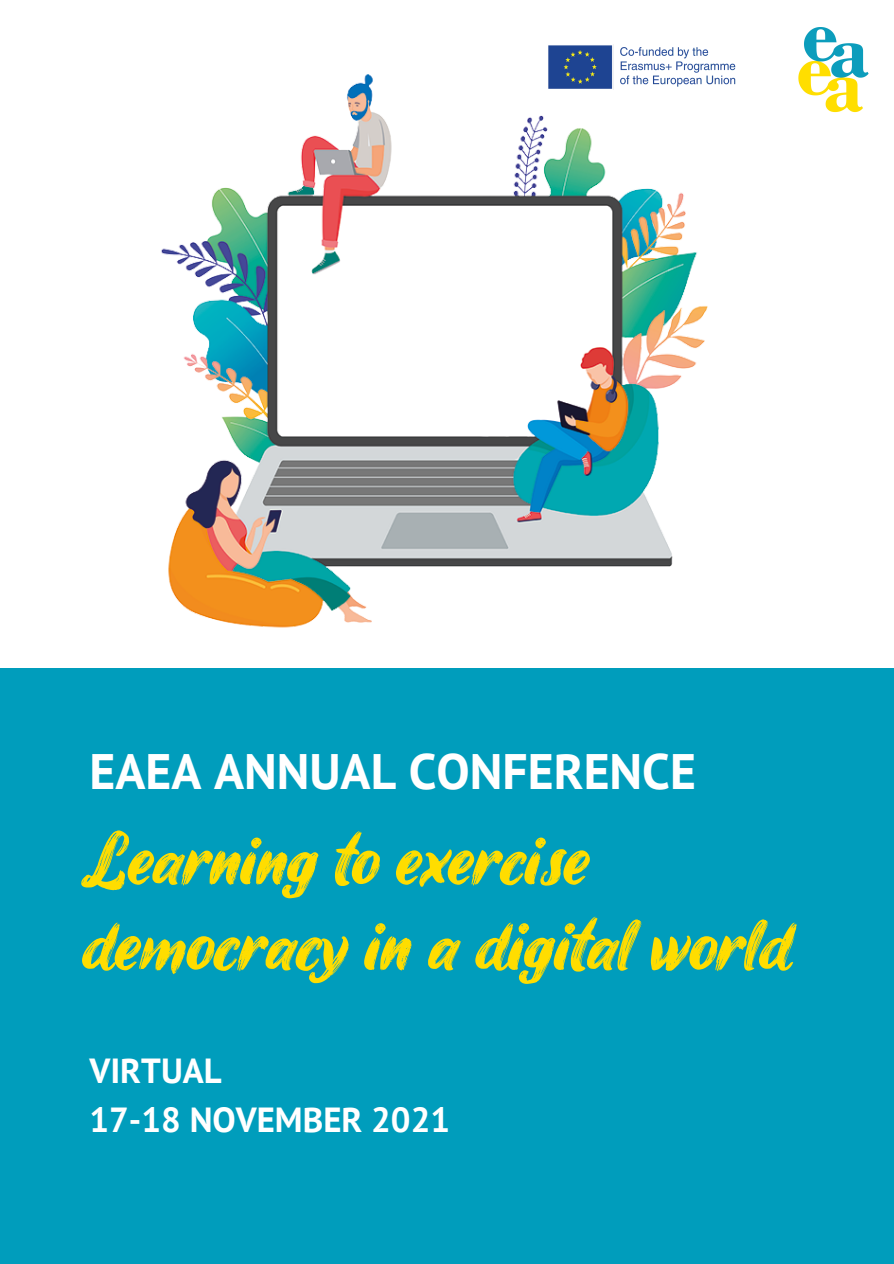
<style>
.page{position:relative;width:894px;height:1264px;background:#fff}
.page>*{position:absolute;margin:0;border:0;box-sizing:border-box;transform-origin:0 0}
.t1{font:69.15px/85.5px "James Stroker";color:#fd0}
.t2{font:700 49.65px "PT Sans";color:#fff}
.t3{font:700 34.8px "PT Sans";color:#fff}
</style>
<div class="page">
<div style="left:0;top:668px;width:893px;height:595px;background:#009dbc"></div>
<img style="left:804px;top:27px;width:65px;height:86px">
<img style="left:161px;top:65px;width:643px;height:563px">
<img style="left:547px;top:45px;width:214px;height:45px">
<p class="t2" style="left:89px;top:738px;width:608px">EAEA ANNUAL CONFERENCE</p>
<p class="t1" style="left:81px;top:822px;width:710px">Learning to exercise democracy in a digital world</p>
<p class="t3" style="left:89px;top:1047px;width:134px">VIRTUAL</p>
<p class="t3" style="left:89px;top:1096px;width:362px">17-18 NOVEMBER 2021</p>
</div>
